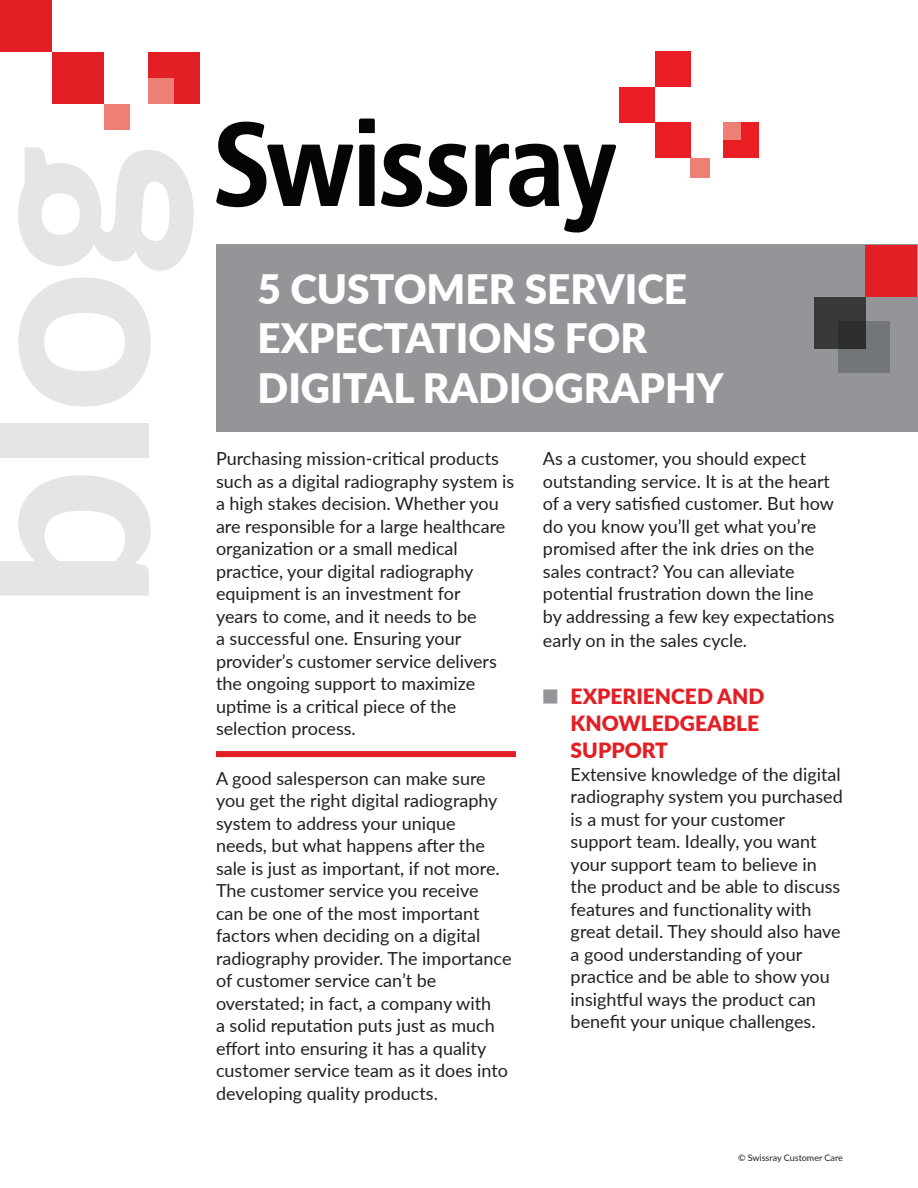
<style>
.page{position:relative;width:918px;height:1188px;background:#fff}
.page>*{position:absolute;margin:0;border:0;box-sizing:border-box;transform-origin:0 0}
.t1{font:800 249.3px "Lato";color:#e4e5e7}
.t2{font:900 40.5px/49.5px "Lato";color:#fff}
.t3{font:900 21px/27px "Lato";color:#e31e24}
.t4{font:18px/22.5px "Lato";color:#231f20}
.t5{font:9px "Lato";color:#231f20}
.s1{font-family:"Instantdecor";font-weight:400;font-size:25.5px;color:#939598}
</style>
<div class="page">
<div style="left:655px;top:51px;width:36px;height:36px;background:#e91d23"></div>
<div style="left:620px;top:87px;width:35px;height:35px;background:#e91d23"></div>
<div style="left:655px;top:123px;width:36px;height:35px;background:#e91d23"></div>
<div style="left:723px;top:123px;width:36px;height:35px;background:#e91d23"></div>
<div style="left:691px;top:158px;width:19px;height:19px;background:#ed7f75"></div>
<div style="left:723px;top:123px;width:18px;height:17px;background:#ed7f75"></div>
<svg style="left:216px;top:122px;width:137px;height:85px"></svg>
<svg style="left:359px;top:119px;width:16px;height:87px"></svg>
<svg style="left:381px;top:144px;width:86px;height:63px"></svg>
<svg style="left:476px;top:144px;width:140px;height:89px"></svg>
<div style="left:216px;top:244px;width:702px;height:188px;background:#939598"></div>
<div style="left:216px;top:751px;width:300px;height:6px;background:#e31e24"></div>
<div style="left:865px;top:245px;width:52px;height:52px;background:#e31e24"></div>
<div style="left:814px;top:297px;width:51px;height:52px;background:#39393c"></div>
<svg style="left:838px;top:321px;width:52px;height:52px;fill:#737679"></svg>
<div style="left:0;top:0;width:52px;height:52px;background:#e31e24"></div>
<div style="left:52px;top:52px;width:52px;height:52px;background:#e31e24"></div>
<div style="left:148px;top:52px;width:52px;height:52px;background:#e31e24"></div>
<div style="left:148px;top:78px;width:26px;height:26px;background:#ed7f75"></div>
<div style="left:104px;top:104px;width:26px;height:26px;background:#ed7f75"></div>
<h1 class="t1" style="left:-37px;top:610px;width:468px;rotate:-90deg">blog</h1>
<h2 class="t2" style="left:258px;top:265px;width:468px">5 CUSTOMER SERVICE<br>EXPECTATIONS FOR<br>DIGITAL RADIOGRAPHY</h2>
<p class="t4" style="left:216px;top:446px;width:300px">Purchasing mission-critical products such as a digital radiography system is a high stakes decision. Whether you are responsible for a large healthcare organization or a small medical practice, your digital radiography equipment is an investment for<br>years to come, and it needs to be<br>a successful one. Ensuring your provider’s customer service delivers the ongoing support to maximize uptime is a critical piece of the selection process.</p>
<p class="t4" style="left:216px;top:766px;width:297px">A good salesperson can make sure you get the right digital radiography system to address your unique<br>needs, but what happens after the sale is just as important, if not more.<br>The customer service you receive<br>can be one of the most important factors when deciding on a digital radiography provider. The importance of customer service can’t be overstated; in fact, a company with<br>a solid reputation puts just as much effort into ensuring it has a quality customer service team as it does into developing quality products.</p>
<p class="t4" style="left:543px;top:446px;width:293px">As a customer, you should expect outstanding service. It is at the heart of a very satisfied customer. But how do you know you’ll get what you’re promised after the ink dries on the sales contract? You can alleviate potential frustration down the line by addressing a few key expectations early on in the sales cycle.</p>
<p class="t3" style="left:571px;top:683px;width:195px;text-indent:-28px"><span class="s1">q</span> EXPERIENCED AND<br>KNOWLEDGEABLE<br>SUPPORT</p>
<p class="t4" style="left:571px;top:762px;width:274px">Extensive knowledge of the digital radiography system you purchased is a must for your customer support team. Ideally, you want your support team to believe in the product and be able to discuss features and functionality with great detail. They should also have a good understanding of your practice and be able to show you insightful ways the product can benefit your unique challenges.</p>
<p class="t5" style="left:738px;top:1151px;width:106px">© Swissray Customer Care</p>
</div>
